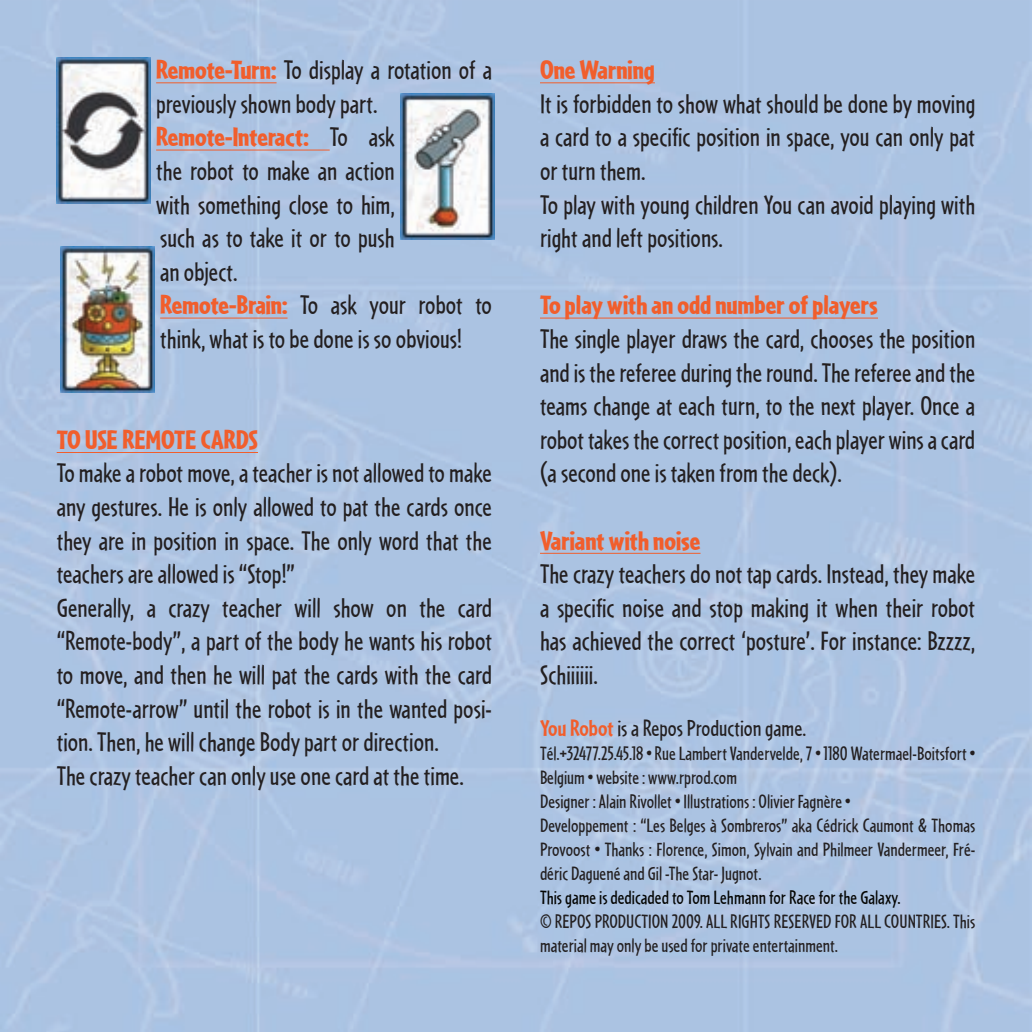
<style>
.page{position:relative;width:1032px;height:1032px;background:#fff}
.page>*{position:absolute;margin:0;border:0;box-sizing:border-box;transform-origin:0 0}
.t1{font:28px/33.6px "Cafeteria";color:#231f20}
.t2{font:900 28px "Cafeteria";color:#f15e2c}
.t3{font:24px "Cafeteria";color:#231f20}
.t4{font:20px/24px "Cafeteria";color:#231f20}
.t5{font:20px "Cafeteria";color:#040503}
.s1{font-weight:900;color:#f15e2c}
.s2{font-weight:700;color:#f15e2c}
</style>
<div class="page">
<img style="left:0;top:0;width:1032px;height:1032px">
<img style="left:400px;top:94px;width:94px;height:146px">
<img style="left:61px;top:247px;width:93px;height:146px">
<img style="left:57px;top:58px;width:93px;height:146px">
<hr style="left:156px;top:82px;width:121px;height:1px;background:#f15e2c">
<hr style="left:156px;top:149px;width:174px;height:2px;background:#f15e2c">
<hr style="left:160px;top:317px;width:128px;height:2px;background:#f15e2c">
<hr style="left:57px;top:452px;width:201px;height:1px;background:#f15e2c">
<hr style="left:540px;top:82px;width:115px;height:1px;background:#f15e2c">
<hr style="left:540px;top:317px;width:338px;height:2px;background:#f15e2c">
<hr style="left:540px;top:553px;width:160px;height:1px;background:#f15e2c">
<p class="t1" style="left:156px;top:53px;width:337px"><span class="s1">Remote-Turn:</span> To display a rotation of a previously shown body part.<br><span class="s1">Remote-Interact:</span> To ask<br>the robot to make an action<br>with something close to him,<br>such as to take it or to push<br>an object.<br><span class="s1">Remote-Brain:</span> To ask your robot to think, what is to be done is so obvious!</p>
<p class="t2" style="left:57px;top:423px;width:203px">TO USE REMOTE CARDS</p>
<p class="t1" style="left:57px;top:456px;width:437px">To make a robot move, a teacher is not allowed to make any gestures. He is only allowed to pat the cards once they are in position in space. The only word that the teachers are allowed is “Stop!”<br>Generally, a crazy teacher will show on the card “Remote-body”, a part of the body he wants his robot to move, and then he will pat the cards with the card “Remote-arrow” until the robot is in the wanted posi&shy;tion. Then, he will change Body part or direction.<br>The crazy teacher can only use one card at the time.</p>
<p class="t2" style="left:540px;top:54px;width:116px">One Warning</p>
<p class="t1" style="left:540px;top:87px;width:437px">It is forbidden to show what should be done by moving a card to a specific position in space, you can only pat or turn them.<br>To play with young children You can avoid playing with right and left positions.</p>
<p class="t2" style="left:540px;top:289px;width:339px">To play with an odd number of players</p>
<p class="t1" style="left:540px;top:322px;width:437px;text-align:justify">The single player draws the card, chooses the position and is the referee during the round. The referee and the teams change at each turn, to the next player. Once a robot takes the correct position, each player wins a card (a second one is taken from the deck).</p>
<p class="t2" style="left:540px;top:524px;width:162px">Variant with noise</p>
<p class="t1" style="left:540px;top:557px;width:437px;text-align:justify">The crazy teachers do not tap cards. Instead, they make a specific noise and stop making it when their robot has achieved the correct ‘posture’. For instance: Bzzzz, Schiiiiii.</p>
<p class="t3" style="left:540px;top:715px;width:268px"><span class="s2">You Robot</span> is a Repos Production game.</p>
<p class="t4" style="left:540px;top:741px;width:437px">Tél.+32477.25.45.18 • Rue Lambert Vandervelde, 7 • 1180 Watermael-Boitsfort • Belgium • website : www.rprod.com<br>Designer : Alain Rivollet • Illustrations : Olivier Fagnère •<br>Developpement : “Les Belges à Sombreros” aka Cédrick Caumont &amp; Thomas Provoost • Thanks : Florence, Simon, Sylvain and Philmeer Vandermeer, Fré&shy;déric Daguené and Gil -The Star- Jugnot.</p>
<p class="t5" style="left:540px;top:886px;width:362px">This game is dedicaded to Tom Lehmann for Race for the Galaxy.</p>
<p class="t4" style="left:540px;top:909px;width:437px">© REPOS PRODUCTION 2009. ALL RIGHTS RESERVED FOR ALL COUNTRIES. This material may only be used for private entertainment.</p>
</div>
